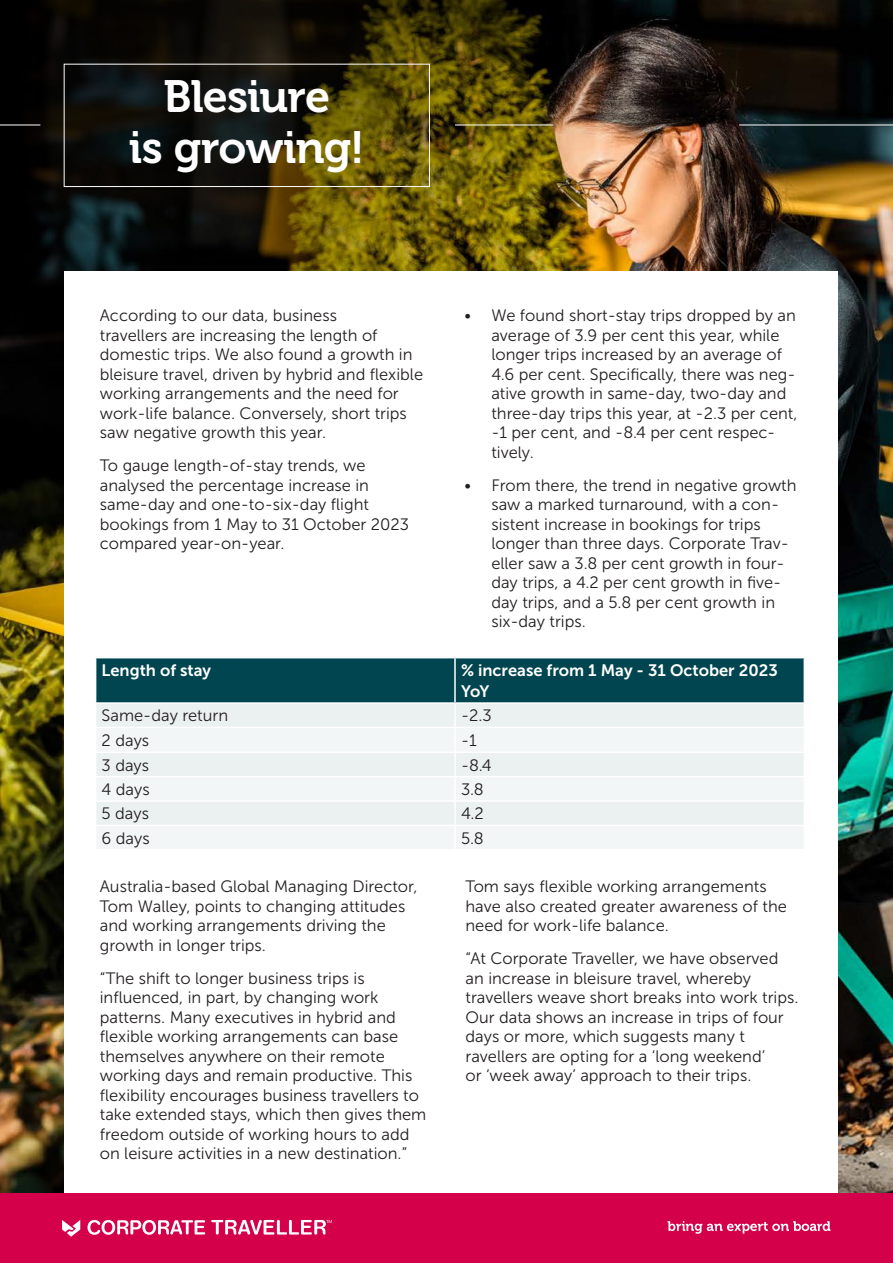
<style>
.page{position:relative;width:893px;height:1263px;background:#fff}
.page>*{position:absolute;margin:0;border:0;box-sizing:border-box;transform-origin:0 0}
.Body_Copy_museo_300{font:45px "Museo 700";letter-spacing:-.02em;color:#fff}
.t1{font:16.5px/19.5px "Museo Sans 300";color:#231f20}
.t2{font:16.5px/21px "Museo Sans 700";color:#fff}
</style>
<div class="page">
<img style="left:0;top:0;width:893px;height:1194px">
<img style="left:0;top:0;width:652px;height:661px">
<hr style="left:455px;top:125px;width:99px;height:1px;background:#fff">
<hr style="left:739px;top:125px;width:154px;height:1px;background:#fff">
<hr style="left:0;top:125px;width:40px;height:1px;background:#fff">
<div style="left:64px;top:64px;width:366px;height:123px;border:1px solid #fff"></div>
<div style="left:64px;top:272px;width:774px;height:922px;background:#fff"></div>
<svg style="left:95px;top:658px;width:710px;height:191px"></svg>
<div style="left:0;top:1194px;width:893px;height:69px;background:#d40049"></div>
<svg style="left:88px;top:1220px;width:117px;height:15px"></svg>
<svg style="left:211px;top:1220px;width:121px;height:14px"></svg>
<svg style="left:62px;top:1220px;width:18px;height:17px"></svg>
<svg style="left:668px;top:1221px;width:162px;height:13px"></svg>
<p class="Body_Copy_museo_300" style="left:164px;top:71px;width:168px">Blesiure</p>
<p class="Body_Copy_museo_300" style="left:129px;top:122px;width:238px">is growing!</p>
<p class="t1" style="left:100px;top:306px;width:325px">According to our data, business<br>travellers are increasing the length of domestic trips. We also found a growth in bleisure travel, driven by hybrid and flexible working arrangements and the need for work-life balance. Conversely, short trips saw negative growth this year.</p>
<p class="t1" style="left:100px;top:456px;width:311px">To gauge length-of-stay trends, we analysed the percentage increase in same-day and one-to-six-day flight bookings from 1 May to 31 October 2023 compared year-on-year.</p>
<p class="t1" style="left:491px;top:306px;width:308px;text-indent:-27px">• We found short-stay trips dropped by an average of 3.9 per cent this year, while longer trips increased by an average of 4.6 per cent. Specifically, there was neg&shy;ative growth in same-day, two-day and three-day trips this year, at -2.3 per cent, -1 per cent, and -8.4 per cent respec&shy;tively.</p>
<p class="t1" style="left:491px;top:475px;width:307px;text-indent:-27px">• From there, the trend in negative growth saw a marked turnaround, with a con&shy;sistent increase in bookings for trips longer than three days. Corporate Trav&shy;eller saw a 3.8 per cent growth in four&shy;day trips, a 4.2 per cent growth in five&shy;day trips, and a 5.8 per cent growth in six-day trips.</p>
<p class="t2" style="left:102px;top:660px;width:111px">Length of stay</p>
<p class="t2" style="left:461px;top:660px;width:318px">% increase from 1 May - 31 October 2023<br>YoY</p>
<p class="t1" style="left:102px;top:706px;width:128px">Same-day return</p>
<p class="t1" style="left:461px;top:706px;width:32px">-2.3</p>
<p class="t1" style="left:102px;top:730px;width:49px">2 days</p>
<p class="t1" style="left:461px;top:730px;width:17px">-1</p>
<p class="t1" style="left:102px;top:755px;width:49px">3 days</p>
<p class="t1" style="left:461px;top:755px;width:32px">-8.4</p>
<p class="t1" style="left:102px;top:780px;width:50px">4 days</p>
<p class="t1" style="left:461px;top:780px;width:24px">3.8</p>
<p class="t1" style="left:102px;top:804px;width:49px">5 days</p>
<p class="t1" style="left:461px;top:804px;width:24px">4.2</p>
<p class="t1" style="left:102px;top:828px;width:50px">6 days</p>
<p class="t1" style="left:461px;top:828px;width:24px">5.8</p>
<p class="t1" style="left:100px;top:877px;width:319px">Australia-based Global Managing Director, Tom Walley, points to changing attitudes and working arrangements driving the growth in longer trips.</p>
<p class="t1" style="left:100px;top:968px;width:328px">“The shift to longer business trips is influenced, in part, by changing work patterns. Many executives in hybrid and flexible working arrangements can base themselves anywhere on their remote working days and remain productive. This flexibility encourages business travellers to take extended stays, which then gives them freedom outside of working hours to add on leisure activities in a new destination.”</p>
<p class="t1" style="left:465px;top:877px;width:323px">Tom says flexible working arrangements have also created greater awareness of the need for work-life balance.</p>
<p class="t1" style="left:465px;top:949px;width:335px">“At Corporate Traveller, we have observed an increase in bleisure travel, whereby travellers weave short breaks into work trips.<br>Our data shows an increase in trips of four days or more, which suggests many t ravellers are opting for a ‘long weekend’<br>or ‘week away’ approach to their trips.</p>
</div>
